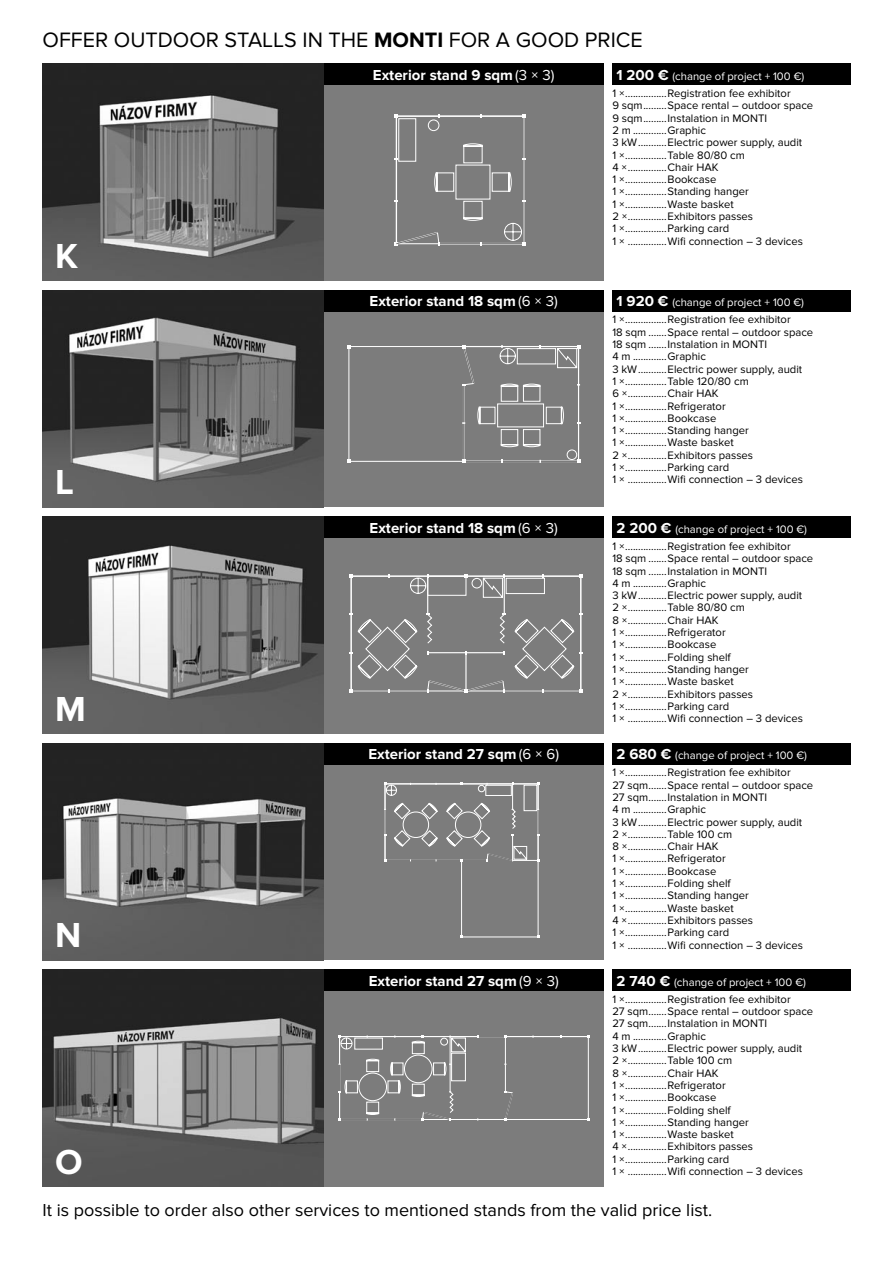
<style>
.page{position:relative;width:893px;height:1263px;background:#fff}
.page>*{position:absolute;margin:0;border:0;box-sizing:border-box;transform-origin:0 0}
.t1{font:700 36px "Proxima Nova";color:#fff}
.t2{font:21.6px "Proxima Nova";color:#000}
.t3{font:18px "Proxima Nova";color:#000}
.t4{font:700 15px "Proxima Nova";color:#fff}
.t5{font:11.25px/12.3px "Proxima Nova";color:#000}
.s1{font-weight:700}
.s2{font-weight:700;font-size:15px;color:#fff}
.s3{color:#fff}
.s4{font-weight:400}
</style>
<div class="page">
<div style="left:43px;top:64px;width:561px;height:217px;background:#7c7c7c"></div>
<div style="left:43px;top:290px;width:561px;height:217px;background:#7c7c7c"></div>
<div style="left:43px;top:517px;width:561px;height:216px;background:#7c7c7c"></div>
<div style="left:43px;top:743px;width:561px;height:217px;background:#7c7c7c"></div>
<div style="left:43px;top:969px;width:561px;height:217px;background:#7c7c7c"></div>
<svg style="left:394px;top:114px;width:132px;height:132px"></svg>
<div style="left:349px;top:346px;width:230px;height:115px;border:1px solid #fff"></div>
<svg style="left:462px;top:345px;width:118px;height:118px"></svg>
<svg style="left:350px;top:575px;width:232px;height:118px"></svg>
<svg style="left:384px;top:783px;width:155px;height:155px"></svg>
<svg style="left:338px;top:1035px;width:251px;height:86px"></svg>
<div style="left:43px;top:64px;width:561px;height:21px;background:#000"></div>
<div style="left:43px;top:290px;width:561px;height:21px;background:#000"></div>
<div style="left:43px;top:517px;width:561px;height:21px;background:#000"></div>
<div style="left:43px;top:743px;width:561px;height:21px;background:#000"></div>
<div style="left:43px;top:969px;width:561px;height:22px;background:#000"></div>
<img style="left:43px;top:64px;width:281px;height:217px">
<img style="left:43px;top:290px;width:281px;height:217px">
<img style="left:43px;top:517px;width:281px;height:216px">
<img style="left:43px;top:743px;width:281px;height:217px">
<img style="left:43px;top:969px;width:281px;height:217px">
<div style="left:612px;top:64px;width:238px;height:21px;background:#000"></div>
<div style="left:612px;top:290px;width:238px;height:21px;background:#000"></div>
<div style="left:612px;top:517px;width:238px;height:21px;background:#000"></div>
<div style="left:612px;top:743px;width:238px;height:21px;background:#000"></div>
<div style="left:612px;top:969px;width:238px;height:22px;background:#000"></div>
<h2 class="t2" style="left:43px;top:27px;width:602px">OFFER OUTDOOR STALLS IN THE <span class="s1">MONTI</span> FOR A GOOD PRICE</h2>
<p class="t5" style="left:612px;top:68px;width:193px;line-height:17.1px;text-indent:4px"><span class="s2">1 200 €</span> <span class="s3">(change of project + 100 €)<br></span>1 ×................Registration fee exhibitor</p>
<p class="t5" style="left:612px;top:100px;width:202px">9 sqm.........Space rental – outdoor space 9 sqm.........Instalation in MONTI<br>2 m .............Graphic<br>3 kW...........Electric power supply, audit<br>1 ×................Table 80/80 cm<br>4 ×...............Chair HAK<br>1 ×................Bookcase<br>1 ×................Standing hanger<br>1 ×................Waste basket<br>2 ×...............Exhibitors passes<br>1 ×................Parking card<br>1 × ...............Wifi connection – 3 devices</p>
<h3 class="t4" style="left:373px;top:66px;width:183px">Exterior stand 9 sqm <span class="s4">(3 × 3)</span></h3>
<h1 class="t1" style="left:55px;top:235px;width:24px">K</h1>
<h3 class="t4" style="left:370px;top:293px;width:190px">Exterior stand 18 sqm <span class="s4">(6 × 3)</span></h3>
<p class="t5" style="left:612px;top:294px;width:193px;line-height:17.1px;text-indent:4px"><span class="s2">1 920 €</span> <span class="s3">(change of project + 100 €)<br></span>1 ×................Registration fee exhibitor</p>
<p class="t5" style="left:612px;top:326px;width:202px">18 sqm .......Space rental – outdoor space 18 sqm .......Instalation in MONTI<br>4 m .............Graphic<br>3 kW...........Electric power supply, audit<br>1 ×................Table 120/80 cm<br>6 ×...............Chair HAK<br>1 ×................Refrigerator<br>1 ×................Bookcase<br>1 ×................Standing hanger<br>1 ×................Waste basket<br>2 ×...............Exhibitors passes<br>1 ×................Parking card<br>1 × ...............Wifi connection – 3 devices</p>
<p class="t5" style="left:612px;top:521px;width:196px;line-height:17.1px;text-indent:4px"><span class="s2">2 200 €</span> <span class="s3">(change of project + 100 €)<br></span>1 ×................Registration fee exhibitor</p>
<p class="t5" style="left:612px;top:552px;width:202px">18 sqm .......Space rental – outdoor space 18 sqm .......Instalation in MONTI<br>4 m .............Graphic<br>3 kW...........Electric power supply, audit<br>2 ×...............Table 80/80 cm<br>8 ×...............Chair HAK<br>1 ×................Refrigerator<br>1 ×................Bookcase<br>1 ×................Folding shelf<br>1 ×................Standing hanger<br>1 ×................Waste basket<br>2 ×...............Exhibitors passes<br>1 ×................Parking card<br>1 × ...............Wifi connection – 3 devices</p>
<p class="t5" style="left:612px;top:747px;width:196px;line-height:17.1px;text-indent:4px"><span class="s2">2 680 €</span> <span class="s3">(change of project + 100 €)<br></span>1 ×................Registration fee exhibitor</p>
<p class="t5" style="left:612px;top:779px;width:202px">27 sqm.......Space rental – outdoor space 27 sqm.......Instalation in MONTI<br>4 m .............Graphic<br>3 kW...........Electric power supply, audit<br>2 ×...............Table 100 cm<br>8 ×...............Chair HAK<br>1 ×................Refrigerator<br>1 ×................Bookcase<br>1 ×................Folding shelf<br>1 ×................Standing hanger<br>1 ×................Waste basket<br>4 ×...............Exhibitors passes<br>1 ×................Parking card<br>1 × ...............Wifi connection – 3 devices</p>
<p class="t5" style="left:612px;top:973px;width:195px;line-height:17.1px;text-indent:4px"><span class="s2">2 740 €</span> <span class="s3">(change of project + 100 €)<br></span>1 ×................Registration fee exhibitor</p>
<p class="t5" style="left:612px;top:1005px;width:202px">27 sqm.......Space rental – outdoor space 27 sqm.......Instalation in MONTI<br>4 m .............Graphic<br>3 kW...........Electric power supply, audit<br>2 ×...............Table 100 cm<br>8 ×...............Chair HAK<br>1 ×................Refrigerator<br>1 ×................Bookcase<br>1 ×................Folding shelf<br>1 ×................Standing hanger<br>1 ×................Waste basket<br>4 ×...............Exhibitors passes<br>1 ×................Parking card<br>1 × ...............Wifi connection – 3 devices</p>
<h3 class="t3" style="left:43px;top:1200px;width:671px">It is possible to order also other services to mentioned stands from the valid price list.</h3>
<h1 class="t1" style="left:55px;top:462px;width:20px">L</h1>
<h3 class="t4" style="left:370px;top:519px;width:190px">Exterior stand 18 sqm <span class="s4">(6 × 3)</span></h3>
<h1 class="t1" style="left:55px;top:688px;width:32px">M</h1>
<h3 class="t4" style="left:368px;top:745px;width:192px">Exterior stand 27 sqm <span class="s4">(6 × 6)</span></h3>
<h1 class="t1" style="left:55px;top:914px;width:28px">N</h1>
<h3 class="t4" style="left:369px;top:972px;width:192px">Exterior stand 27 sqm <span class="s4">(9 × 3)</span></h3>
<h1 class="t1" style="left:55px;top:1141px;width:29px">O</h1>
</div>
